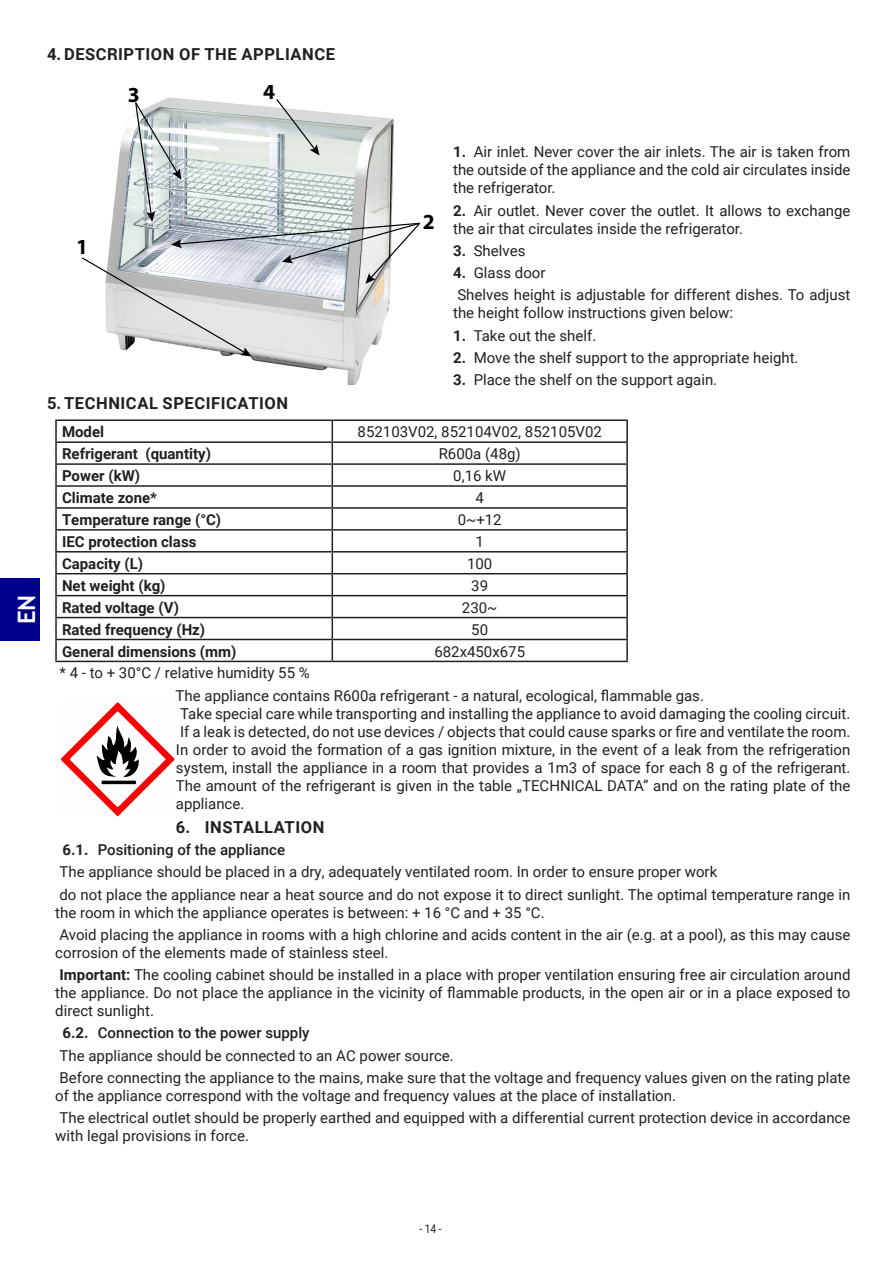
<style>
.page{position:relative;width:893px;height:1263px;background:#fff}
.page>*{position:absolute;margin:0;border:0;box-sizing:border-box;transform-origin:0 0}
.t1{font:700 24px "Trebuchet MS";color:#fff}
.t2{font:700 21.6px "Myriad Pro";color:#000}
.t3{font:700 16.5px "Roboto";letter-spacing:.035em;color:#231f20}
.Tekst_podstawowy{font:15px/18px "Roboto";color:#231f20}
.Tabela_opisy_Bold{font:700 15px "Roboto";color:#231f20}
.Tabela_zawartość{font:15px "Roboto";color:#231f20}
.t4{font:500 15px "Roboto";color:#231f20}
.t5{font:12px "Roboto";color:#231f20;scale:.86 1}
.s1{font-weight:700}
</style>
<div class="page">
<div style="left:0;top:578px;width:39px;height:63px;background:#00018a"></div>
<img style="left:226px;top:356px;width:139px;height:29px">
<svg style="left:82px;top:98px;width:338px;height:258px"></svg>
<hr style="left:55px;top:419px;width:277px;height:2px;background:#231f20">
<hr style="left:55px;top:421px;width:2px;height:20px;background:#231f20">
<hr style="left:332px;top:419px;width:296px;height:2px;background:#231f20">
<hr style="left:626px;top:421px;width:2px;height:20px;background:#231f20">
<hr style="left:55px;top:441px;width:277px;height:2px;background:#231f20">
<hr style="left:55px;top:443px;width:2px;height:20px;background:#231f20">
<hr style="left:332px;top:441px;width:296px;height:2px;background:#231f20">
<hr style="left:626px;top:443px;width:2px;height:20px;background:#231f20">
<hr style="left:55px;top:463px;width:277px;height:2px;background:#231f20">
<hr style="left:55px;top:465px;width:2px;height:20px;background:#231f20">
<hr style="left:332px;top:463px;width:296px;height:2px;background:#231f20">
<hr style="left:626px;top:465px;width:2px;height:20px;background:#231f20">
<hr style="left:55px;top:485px;width:277px;height:2px;background:#231f20">
<hr style="left:55px;top:487px;width:2px;height:20px;background:#231f20">
<hr style="left:332px;top:485px;width:296px;height:2px;background:#231f20">
<hr style="left:626px;top:487px;width:2px;height:20px;background:#231f20">
<hr style="left:55px;top:507px;width:277px;height:2px;background:#231f20">
<hr style="left:55px;top:509px;width:2px;height:20px;background:#231f20">
<hr style="left:332px;top:507px;width:296px;height:2px;background:#231f20">
<hr style="left:626px;top:509px;width:2px;height:20px;background:#231f20">
<hr style="left:55px;top:529px;width:277px;height:2px;background:#231f20">
<hr style="left:55px;top:531px;width:2px;height:20px;background:#231f20">
<hr style="left:332px;top:529px;width:296px;height:2px;background:#231f20">
<hr style="left:626px;top:531px;width:2px;height:20px;background:#231f20">
<hr style="left:55px;top:551px;width:277px;height:1px;background:#231f20">
<hr style="left:55px;top:552px;width:2px;height:21px;background:#231f20">
<hr style="left:332px;top:551px;width:296px;height:1px;background:#231f20">
<hr style="left:626px;top:552px;width:2px;height:21px;background:#231f20">
<hr style="left:55px;top:573px;width:277px;height:1px;background:#231f20">
<hr style="left:55px;top:574px;width:2px;height:21px;background:#231f20">
<hr style="left:332px;top:573px;width:296px;height:1px;background:#231f20">
<hr style="left:626px;top:574px;width:2px;height:21px;background:#231f20">
<hr style="left:55px;top:595px;width:277px;height:1px;background:#231f20">
<hr style="left:55px;top:596px;width:2px;height:21px;background:#231f20">
<hr style="left:332px;top:595px;width:296px;height:1px;background:#231f20">
<hr style="left:626px;top:596px;width:2px;height:21px;background:#231f20">
<hr style="left:55px;top:617px;width:277px;height:1px;background:#231f20">
<hr style="left:55px;top:618px;width:2px;height:21px;background:#231f20">
<hr style="left:332px;top:617px;width:296px;height:1px;background:#231f20">
<hr style="left:626px;top:618px;width:2px;height:21px;background:#231f20">
<hr style="left:55px;top:639px;width:277px;height:1px;background:#231f20">
<hr style="left:55px;top:640px;width:2px;height:21px;background:#231f20">
<hr style="left:332px;top:639px;width:296px;height:1px;background:#231f20">
<svg style="left:332px;top:421px;width:1px;height:240px"></svg>
<hr style="left:626px;top:640px;width:2px;height:21px;background:#231f20">
<hr style="left:55px;top:661px;width:277px;height:1px;background:#231f20">
<hr style="left:332px;top:661px;width:296px;height:1px;background:#231f20">
<svg style="left:61px;top:702px;width:114px;height:115px"></svg>
<p class="t3" style="left:47px;top:42px;width:289px">4. DESCRIPTION OF THE APPLIANCE</p>
<p class="t2" style="left:128px;top:81px;width:13px">3</p>
<p class="t2" style="left:263px;top:77px;width:13px">4</p>
<h1 class="t1" style="left:12px;top:624px;width:31px;rotate:-90deg">EN</h1>
<p class="t2" style="left:76px;top:233px;width:13px">1</p>
<p class="t2" style="left:423px;top:208px;width:13px">2</p>
<p class="Tekst_podstawowy" style="left:453px;top:142px;width:399px;text-align:justify"><span class="s1">1.</span> Air inlet. Never cover the air inlets. The air is taken from the outside of the appliance and the cold air circulates inside the refrigerator.</p>
<p class="Tekst_podstawowy" style="left:453px;top:201px;width:399px"><span class="s1">2.</span> Air outlet. Never cover the outlet. It allows to exchange the air that circulates inside the refrigerator.</p>
<p class="Tekst_podstawowy" style="left:453px;top:241px;width:74px"><span class="s1">3.</span> Shelves</p>
<p class="Tekst_podstawowy" style="left:453px;top:263px;width:94px"><span class="s1">4.</span> Glass door</p>
<p class="Tekst_podstawowy" style="left:453px;top:285px;width:399px">Shelves height is adjustable for different dishes. To adjust the height follow instructions given below:</p>
<p class="Tekst_podstawowy" style="left:453px;top:326px;width:145px"><span class="s1">1.</span> Take out the shelf.</p>
<p class="Tekst_podstawowy" style="left:453px;top:348px;width:347px"><span class="s1">2.</span> Move the shelf support to the appropriate height.</p>
<p class="Tekst_podstawowy" style="left:453px;top:370px;width:266px"><span class="s1">3.</span> Place the shelf on the support again.</p>
<p class="t3" style="left:47px;top:392px;width:243px">5. TECHNICAL SPECIFICATION</p>
<p class="Tabela_opisy_Bold" style="left:62px;top:421px;width:44px">Model</p>
<p class="Tabela_zawartość" style="left:358px;top:421px;width:246px">852103V02, 852104V02, 852105V02</p>
<p class="Tabela_opisy_Bold" style="left:62px;top:443px;width:150px">Refrigerant (quantity)</p>
<p class="Tabela_zawartość" style="left:439px;top:443px;width:84px">R600a (48g)</p>
<p class="Tabela_opisy_Bold" style="left:62px;top:465px;width:80px">Power (kW)</p>
<p class="Tabela_zawartość" style="left:453px;top:465px;width:54px">0,16 kW</p>
<p class="Tabela_opisy_Bold" style="left:62px;top:487px;width:97px">Climate zone*</p>
<p class="Tabela_zawartość" style="left:475px;top:487px;width:10px">4</p>
<p class="Tabela_opisy_Bold" style="left:62px;top:509px;width:161px">Temperature range (°C)</p>
<p class="Tabela_zawartość" style="left:458px;top:509px;width:45px">0~+12</p>
<p class="Tabela_opisy_Bold" style="left:62px;top:531px;width:136px">IEC protection class</p>
<p class="Tabela_zawartość" style="left:475px;top:531px;width:10px">1</p>
<p class="Tabela_opisy_Bold" style="left:62px;top:553px;width:83px">Capacity (L)</p>
<p class="Tabela_zawartość" style="left:467px;top:553px;width:27px">100</p>
<p class="Tabela_opisy_Bold" style="left:62px;top:575px;width:105px">Net weight (kg)</p>
<p class="Tabela_zawartość" style="left:471px;top:575px;width:18px">39</p>
<p class="Tabela_opisy_Bold" style="left:62px;top:597px;width:119px">Rated voltage (V)</p>
<p class="Tabela_zawartość" style="left:462px;top:597px;width:37px">230~</p>
<p class="Tabela_opisy_Bold" style="left:62px;top:619px;width:145px">Rated frequency (Hz)</p>
<p class="Tabela_zawartość" style="left:471px;top:619px;width:18px">50</p>
<p class="Tabela_opisy_Bold" style="left:62px;top:641px;width:176px">General dimensions (mm)</p>
<p class="Tabela_zawartość" style="left:434px;top:641px;width:92px">682x450x675</p>
<p class="Tekst_podstawowy" style="left:60px;top:663px;width:252px">* 4 - to + 30°C / relative humidity 55 %</p>
<p class="Tekst_podstawowy" style="left:176px;top:686px;width:530px">The appliance contains R600a refrigerant - a natural, ecological, flammable gas.</p>
<p class="Tekst_podstawowy" style="left:180px;top:704px;width:672px">Take special care while transporting and installing the appliance to avoid damaging the cooling circuit.</p>
<p class="Tekst_podstawowy" style="left:176px;top:722px;width:676px;text-align:justify">If a leak is detected, do not use devices / objects that could cause sparks or fire and ventilate the room.<br>In order to avoid the formation of a gas ignition mixture, in the event of a leak from the refrigeration system, install the appliance in a room that provides a 1m3 of space for each 8 g of the refrigerant.<br>The amount of the refrigerant is given in the table „TECHNICAL DATA” and on the rating plate of the appliance.</p>
<p class="t3" style="left:176px;top:815px;width:150px">6. INSTALLATION</p>
<p class="t4" style="left:63px;top:839px;width:224px"><span class="s1">6.1.</span> Positioning of the appliance</p>
<p class="Tekst_podstawowy" style="left:60px;top:862px;width:659px">The appliance should be placed in a dry, adequately ventilated room. In order to ensure proper work</p>
<p class="Tekst_podstawowy" style="left:55px;top:885px;width:797px">do not place the appliance near a heat source and do not expose it to direct sunlight. The optimal temperature range in the room in which the appliance operates is between: + 16 °C and + 35 °C.</p>
<p class="Tekst_podstawowy" style="left:55px;top:925px;width:797px">Avoid placing the appliance in rooms with a high chlorine and acids content in the air (e.g. at a pool), as this may cause corrosion of the elements made of stainless steel.</p>
<p class="Tekst_podstawowy" style="left:55px;top:965px;width:797px;text-align:justify"><span class="s1">Important:</span> The cooling cabinet should be installed in a place with proper ventilation ensuring free air circulation around the appliance. Do not place the appliance in the vicinity of flammable products, in the open air or in a place exposed to direct sunlight.</p>
<p class="t4" style="left:63px;top:1022px;width:248px"><span class="s1">6.2.</span> Connection to the power supply</p>
<p class="Tekst_podstawowy" style="left:60px;top:1046px;width:396px">The appliance should be connected to an AC power source.</p>
<p class="Tekst_podstawowy" style="left:55px;top:1068px;width:797px">Before connecting the appliance to the mains, make sure that the voltage and frequency values given on the rating plate of the appliance correspond with the voltage and frequency values at the place of installation.</p>
<p class="Tekst_podstawowy" style="left:55px;top:1108px;width:797px">The electrical outlet should be properly earthed and equipped with a differential current protection device in accordance with legal provisions in force.</p>
<p class="t5" style="left:419px;top:1220px;width:27px">- 14 -</p>
</div>
